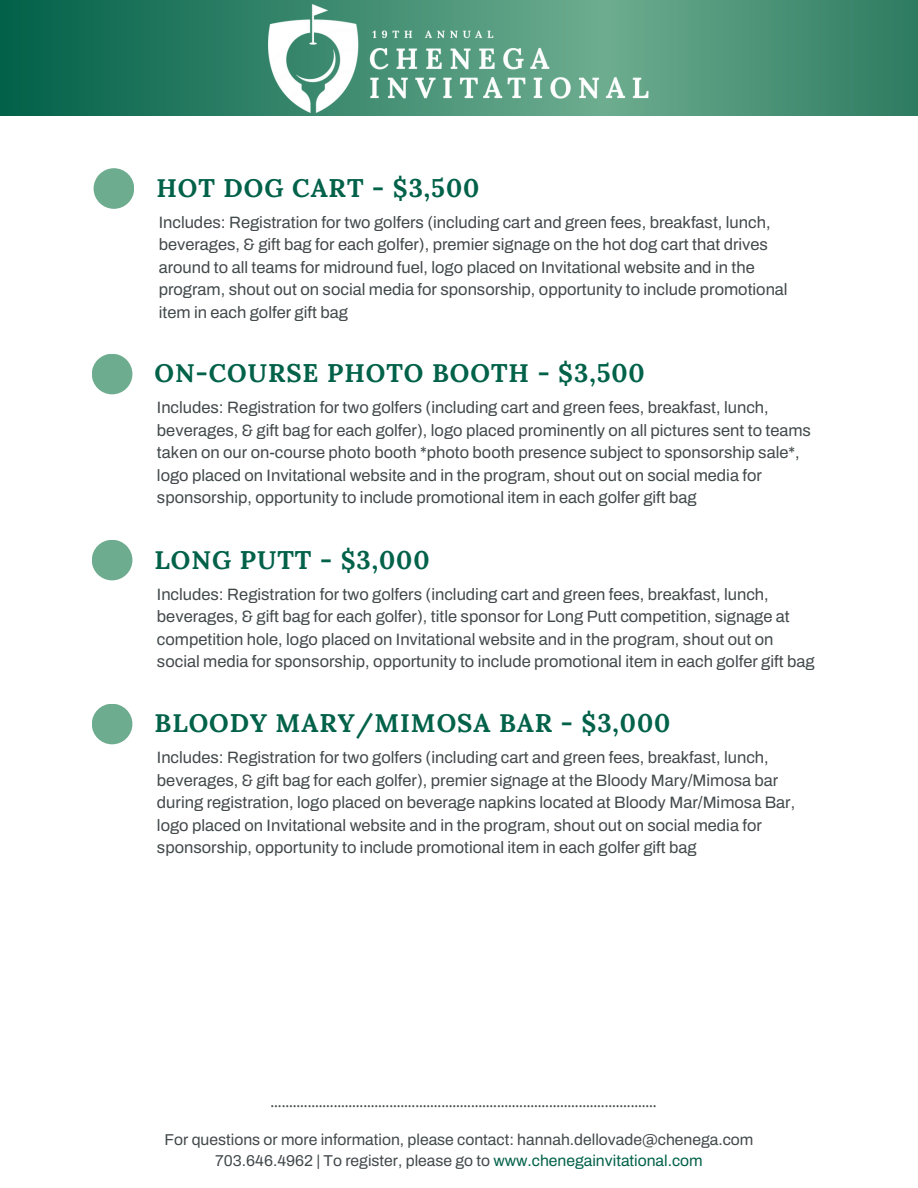
<style>
.page{position:relative;width:918px;height:1188px;background:#fff}
.page>*{position:absolute;margin:0;border:0;box-sizing:border-box;transform-origin:0 0}
.t1{font:700 25.5px "Lora";letter-spacing:.035em;color:#026149}
.t2{font:16.5px/22.5px "Archivo";color:#42494b}
.t3{font:15.75px "Archivo";color:#42494b}
.t4{font:700 13.5px "Lora";color:#42494b}
.s1{color:#026149}
</style>
<div class="page">
<div style="left:92px;top:540px;width:40px;height:40px;background:#6dac8f;border-radius:50%"></div>
<div style="left:92px;top:704px;width:40px;height:40px;background:#6dac8f;border-radius:50%"></div>
<svg style="left:0;top:0;width:918px;height:116px;background:#328167"></svg>
<img style="left:269px;top:4px;width:380px;height:108px">
<div style="left:94px;top:168px;width:40px;height:41px;background:#6dac8f;border-radius:50%"></div>
<div style="left:92px;top:354px;width:40px;height:40px;background:#6dac8f;border-radius:50%"></div>
<p class="t1" style="left:156px;top:171px;width:325px">HOT DOG CART - $3,500</p>
<h1 class="t2" style="left:159px;top:211px;width:613px">Includes: Registration for two golfers (including cart and green fees, breakfast, lunch,</h1>
<p class="t2" style="left:159px;top:233px;width:611px">beverages, &amp; gift bag for each golfer), premier signage on the hot dog cart that drives</p>
<h1 class="t2" style="left:159px;top:256px;width:630px">around to all teams for midround fuel, logo placed on Invitational website and in the program, shout out on social media for sponsorship, opportunity to include promotional item in each golfer gift bag</h1>
<p class="t1" style="left:155px;top:357px;width:492px">ON-COURSE PHOTO BOOTH - $3,500</p>
<p class="t2" style="left:157px;top:396px;width:613px">Includes: Registration for two golfers (including cart and green fees, breakfast, lunch,</p>
<p class="t2" style="left:157px;top:419px;width:656px">beverages, &amp; gift bag for each golfer), logo placed prominently on all pictures sent to teams taken on our on-course photo booth *photo booth presence subject to sponsorship sale*, logo placed on Invitational website and in the program, shout out on social media for sponsorship, opportunity to include promotional item in each golfer gift bag</p>
<p class="t1" style="left:155px;top:543px;width:277px">LONG PUTT - $3,000</p>
<p class="t2" style="left:157px;top:583px;width:659px">Includes: Registration for two golfers (including cart and green fees, breakfast, lunch, beverages, &amp; gift bag for each golfer), title sponsor for Long Putt competition, signage at competition hole, logo placed on Invitational website and in the program, shout out on social media for sponsorship, opportunity to include promotional item in each golfer gift bag</p>
<h1 class="t1" style="left:155px;top:707px;width:517px">BLOODY MARY/MIMOSA BAR - $3,000</h1>
<p class="t2" style="left:157px;top:746px;width:613px">Includes: Registration for two golfers (including cart and green fees, breakfast, lunch,</p>
<p class="t2" style="left:157px;top:769px;width:640px">beverages, &amp; gift bag for each golfer), premier signage at the Bloody Mary/Mimosa bar during registration, logo placed on beverage napkins located at Bloody Mar/Mimosa Bar, logo placed on Invitational website and in the program, shout out on social media for sponsorship, opportunity to include promotional item in each golfer gift bag</p>
<p class="t4" style="left:271px;top:1094px;width:387px">........................................................................................................</p>
<h1 class="t3" style="left:165px;top:1131px;width:590px">For questions or more information, please contact: hannah.dellovade@chenega.com</h1>
<p class="t3" style="left:215px;top:1153px;width:489px">703.646.4962 | To register, please go to <span class="s1">www.chenegainvitational.com</span></p>
</div>
